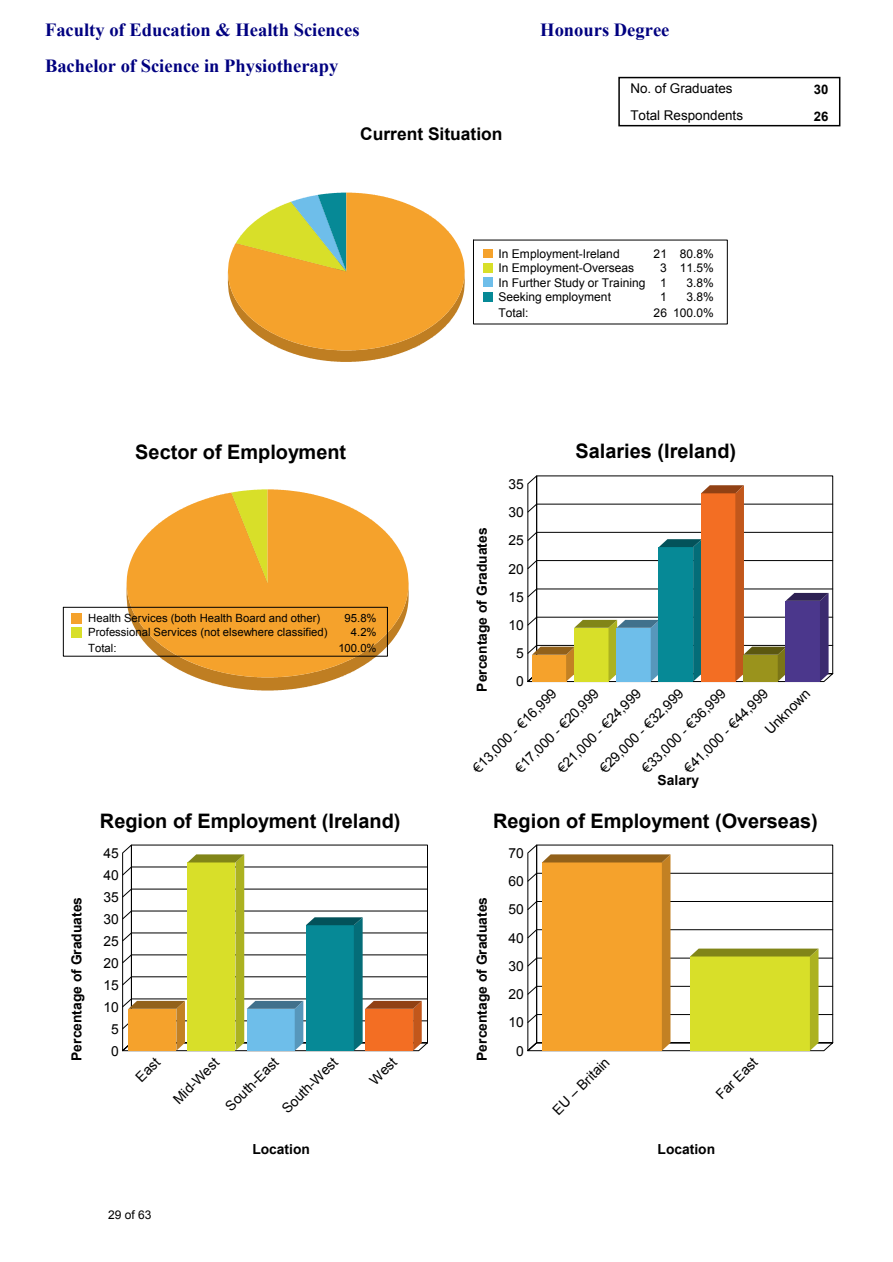
<style>
.page{position:relative;width:893px;height:1262px;background:#fff}
.page>*{position:absolute;margin:0;border:0;box-sizing:border-box;transform-origin:0 0}
.t1{font:700 19.95px "Arial";color:#000}
.t2{font:700 18.6px "Times New Roman";color:#000080}
.t3{font:700 17.4px "Arial";color:#000}
.t4{font:13.8px "Arial";color:#000}
.t5{font:700 13.8px "Arial";color:#000}
.t6{font:13.35px/27px "Arial";color:#000}
.t7{font:700 13.2px/27px "Arial";color:#000}
.t8{font:12px/14.2px "Arial";color:#000}
.t9{font:11.25px "Arial";color:#000}
</style>
<div class="page">
<svg style="left:228px;top:193px;width:236px;height:169px"></svg>
<div style="left:483px;top:249px;width:9px;height:9px;background:#f5a22c"></div>
<div style="left:483px;top:264px;width:9px;height:9px;background:#d8df29"></div>
<div style="left:483px;top:278px;width:9px;height:9px;background:#6ebeea"></div>
<div style="left:483px;top:292px;width:9px;height:9px;background:#068996"></div>
<svg style="left:195px;top:677px;width:145px;height:13px"></svg>
<svg style="left:127px;top:489px;width:281px;height:188px;fill:#f5a22c"></svg>
<div style="left:63px;top:607px;width:324px;height:49px;border:1px solid #000"></div>
<div style="left:71px;top:613px;width:10px;height:10px;background:#f5a22c"></div>
<div style="left:71px;top:627px;width:10px;height:10px;background:#d8df29"></div>
<svg style="left:527px;top:475px;width:307px;height:208px"></svg>
<svg style="left:122px;top:844px;width:306px;height:208px"></svg>
<svg style="left:527px;top:844px;width:307px;height:208px"></svg>
<div style="left:618px;top:77px;width:222px;height:49px;border:2px solid #000"></div>
<h2 class="t2" style="left:45px;top:19px;width:316px">Faculty of Education &amp; Health Sciences</h2>
<h2 class="t2" style="left:540px;top:19px;width:131px">Honours Degree</h2>
<h2 class="t2" style="left:45px;top:56px;width:295px">Bachelor of Science in Physiotherapy</h2>
<p class="t3" style="left:360px;top:124px;width:144px">Current Situation</p>
<p class="t6" style="left:630px;top:75px;width:114px">No. of Graduates<br>Total Respondents</p>
<p class="t8" style="left:498px;top:247px;width:123px">In Employment-Ireland</p>
<p class="t8" style="left:653px;top:247px;width:62px">21 80.8%</p>
<p class="t8" style="left:498px;top:261px;width:137px">In Employment-Overseas</p>
<p class="t8" style="left:498px;top:261px;width:217px;text-indent:162px">3 11.5%<br>In Further Study or Training 1</p>
<p class="t8" style="left:686px;top:275px;width:29px">3.8%</p>
<p class="t8" style="left:498px;top:290px;width:114px">Seeking employment</p>
<p class="t8" style="left:660px;top:290px;width:8px">1</p>
<p class="t8" style="left:686px;top:290px;width:29px">3.8%</p>
<p class="t8" style="left:498px;top:306px;width:32px">Total:</p>
<p class="t8" style="left:653px;top:306px;width:62px">26 100.0%</p>
<h1 class="t1" style="left:135px;top:440px;width:212px">Sector of Employment</h1>
<p class="t4" style="left:508px;top:476px;width:17px">35</p>
<p class="t4" style="left:508px;top:504px;width:17px">30</p>
<h1 class="t1" style="left:575px;top:440px;width:162px">Salaries (Ireland)</h1>
<p class="t7" style="left:813px;top:76px;width:16px">30<br>26</p>
<p class="t9" style="left:88px;top:612px;width:234px">Health Services (both Health Board and other)</p>
<p class="t9" style="left:344px;top:612px;width:34px">95.8%</p>
<p class="t9" style="left:88px;top:626px;width:241px">Professional Services (not elsewhere classified)</p>
<p class="t9" style="left:351px;top:626px;width:27px">4.2%</p>
<p class="t9" style="left:88px;top:641px;width:30px">Total:</p>
<p class="t9" style="left:338px;top:641px;width:40px">100.0%</p>
<h1 class="t1" style="left:100px;top:809px;width:302px">Region of Employment (Ireland)</h1>
<p class="t4" style="left:103px;top:845px;width:17px">45</p>
<p class="t5" style="left:69px;top:1060px;width:165px;rotate:-90deg">Percentage of Graduates</p>
<p class="t4" style="left:103px;top:867px;width:17px">40</p>
<p class="t4" style="left:103px;top:889px;width:17px">35</p>
<p class="t4" style="left:103px;top:911px;width:17px">30</p>
<p class="t4" style="left:103px;top:933px;width:17px">25</p>
<p class="t4" style="left:103px;top:955px;width:17px">20</p>
<p class="t4" style="left:103px;top:977px;width:17px">15</p>
<p class="t4" style="left:103px;top:999px;width:17px">10</p>
<p class="t4" style="left:111px;top:1021px;width:9px">5</p>
<p class="t4" style="left:111px;top:1043px;width:9px">0</p>
<p class="t4" style="left:133px;top:1074px;width:29px;rotate:-45deg">East</p>
<p class="t4" style="left:170px;top:1095px;width:60px;rotate:-45deg">Mid-West</p>
<p class="t4" style="left:222px;top:1102px;width:70px;rotate:-45deg">South-East</p>
<p class="t4" style="left:279px;top:1105px;width:74px;rotate:-45deg">South-West</p>
<p class="t4" style="left:367px;top:1076px;width:33px;rotate:-45deg">West</p>
<p class="t5" style="left:252px;top:1141px;width:59px">Location</p>
<p class="t8" style="left:108px;top:1207px;width:45px">29 of 63</p>
<p class="t5" style="left:474px;top:691px;width:165px;rotate:-90deg">Percentage of Graduates</p>
<p class="t4" style="left:508px;top:532px;width:17px">25</p>
<p class="t4" style="left:508px;top:561px;width:17px">20</p>
<p class="t4" style="left:508px;top:589px;width:17px">15</p>
<p class="t4" style="left:508px;top:617px;width:17px">10</p>
<p class="t4" style="left:516px;top:645px;width:9px">5</p>
<p class="t4" style="left:516px;top:674px;width:9px">0</p>
<p class="t4" style="left:469px;top:765px;width:114px;rotate:-45deg">€13,000 - €16,999</p>
<p class="t4" style="left:512px;top:765px;width:114px;rotate:-45deg">€17,000 - €20,999</p>
<p class="t4" style="left:554px;top:765px;width:114px;rotate:-45deg">€21,000 - €24,999</p>
<p class="t4" style="left:596px;top:765px;width:114px;rotate:-45deg">€29,000 - €32,999</p>
<p class="t4" style="left:638px;top:765px;width:114px;rotate:-45deg">€33,000 - €36,999</p>
<p class="t4" style="left:681px;top:765px;width:114px;rotate:-45deg">€41,000 - €44,999</p>
<p class="t4" style="left:762px;top:726px;width:59px;rotate:-45deg">Unknown</p>
<p class="t5" style="left:657px;top:772px;width:43px">Salary</p>
<h1 class="t1" style="left:493px;top:809px;width:326px">Region of Employment (Overseas)</h1>
<p class="t4" style="left:508px;top:845px;width:17px">70</p>
<p class="t5" style="left:474px;top:1060px;width:165px;rotate:-90deg">Percentage of Graduates</p>
<p class="t4" style="left:508px;top:873px;width:17px">60</p>
<p class="t4" style="left:508px;top:901px;width:17px">50</p>
<p class="t4" style="left:508px;top:930px;width:17px">40</p>
<p class="t4" style="left:508px;top:958px;width:17px">30</p>
<p class="t4" style="left:508px;top:986px;width:17px">20</p>
<p class="t4" style="left:508px;top:1014px;width:17px">10</p>
<p class="t4" style="left:516px;top:1043px;width:9px">0</p>
<p class="t4" style="left:549px;top:1106px;width:75px;rotate:-45deg">EU – Britain</p>
<p class="t4" style="left:713px;top:1091px;width:54px;rotate:-45deg">Far East</p>
<p class="t5" style="left:657px;top:1141px;width:59px">Location</p>
</div>
